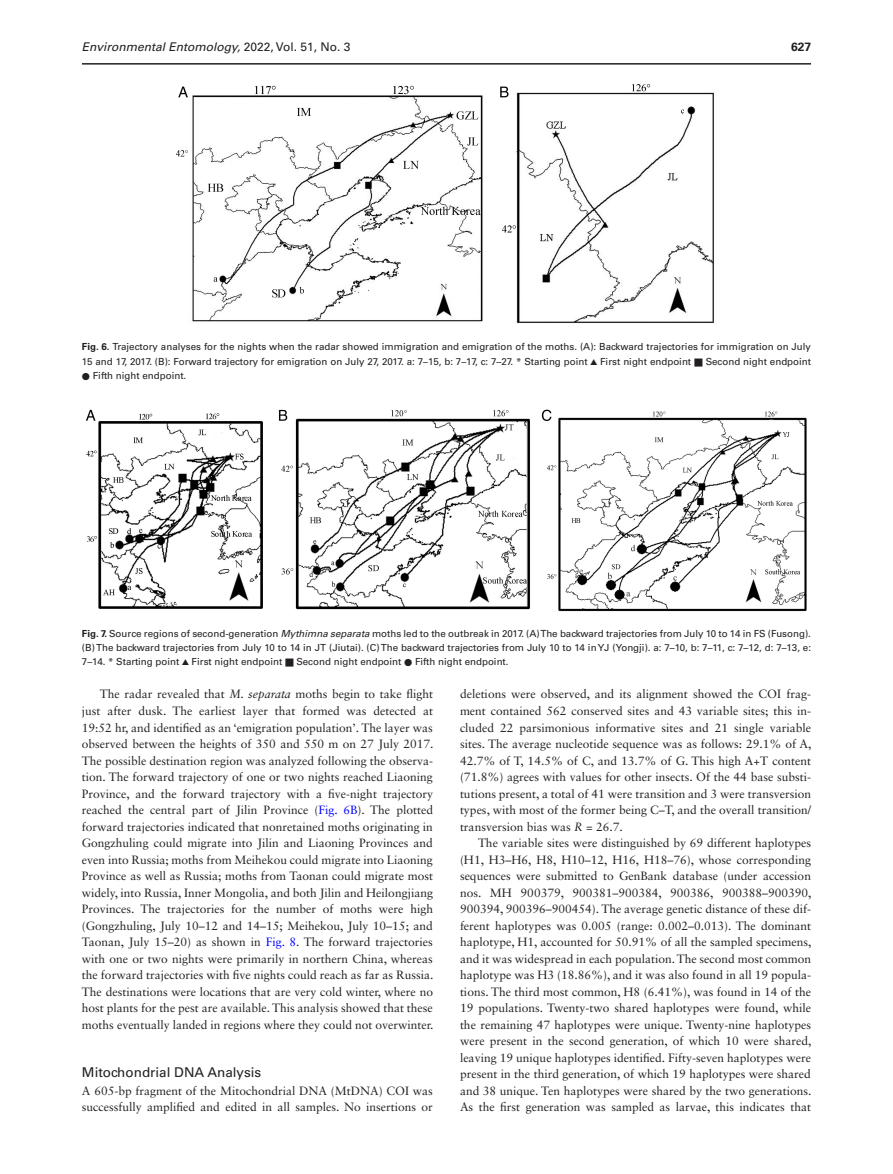
<style>
.page{position:relative;width:893px;height:1174px;background:#fff}
.page>*{position:absolute;margin:0;border:0;box-sizing:border-box;transform-origin:0 0}
.t1{font:13.5px "Univers LT Std";color:#231f20}
.t2{font:12px/16.5px "Sabon LT Std";color:#231f20;text-align:justify}
.t3{font:italic 12px "Univers LT Std";color:#231f20}
.t4{font:700 12px "Univers LT Std";color:#231f20}
.t5{font:9.75px/14.2px "Univers LT Std";color:#231f20}
.s1{font-style:normal}
.s2{font-weight:700}
.s3{font-family:"Gandhari Unicode"}
.s4{font-family:"STIX General"}
.s5{font-style:italic}
.s6{color:#00f}
</style>
<div class="page">
<hr style="left:82px;top:63px;width:729px;height:2px;background:#231f20">
<img style="left:176px;top:84px;width:538px;height:239px">
<img style="left:86px;top:409px;width:721px;height:203px">
<p class="t3" style="left:82px;top:40px;width:270px">Environmental Entomology, <span class="s1">2022, Vol. 51, No. 3</span></p>
<p class="t4" style="left:791px;top:40px;width:22px">627</p>
<p class="t5" style="left:82px;top:340px;width:731px"><span class="s2">Fig. 6.</span> Trajectory analyses for the nights when the radar showed immigration and emigration of the moths. (A): Backward trajectories for immigration on July<br>15 and 17, 2017. (B): Forward trajectory for emigration on July 27, 2017. a: 7–15, b: 7–17, c: 7–27. * Starting point <span class="s3">▲</span> First night endpoint <span class="s4">■</span> Second night endpoint</p>
<p class="t5" style="left:82px;top:368px;width:106px"><span class="s4">●</span> Fifth night endpoint.</p>
<p class="t5" style="left:82px;top:626px;width:731px;text-align:justify"><span class="s2">Fig. 7.</span> Source regions of second-generation <span class="s5">Mythimna separata</span> moths led to the outbreak in 2017. (A) The backward trajectories from July 10 to 14 in FS (Fusong). (B) The backward trajectories from July 10 to 14 in JT (Jiutai). (C) The backward trajectories from July 10 to 14 in YJ (Yongji). a: 7–10, b: 7–11, c: 7–12, d: 7–13, e:<br>7–14. * Starting point <span class="s3">▲</span> First night endpoint <span class="s4">■</span> Second night endpoint <span class="s4">●</span> Fifth night endpoint.</p>
<p class="t2" style="left:82px;top:686px;width:353px;text-indent:18px">The radar revealed that <span class="s5">M. separata</span> moths begin to take flight just after dusk. The earliest layer that formed was detected at 19:52 hr, and identified as an ‘emigration population’. The layer was observed between the heights of 350 and 550 m on 27 July 2017.<br>The possible destination region was analyzed following the observa&shy;tion. The forward trajectory of one or two nights reached Liaoning Province, and the forward trajectory with a five-night trajectory reached the central part of Jilin Province (<span class="s6">Fig. 6B</span>). The plotted forward trajectories indicated that nonretained moths originating in Gongzhuling could migrate into Jilin and Liaoning Provinces and even into Russia; moths from Meihekou could migrate into Liaoning Province as well as Russia; moths from Taonan could migrate most widely, into Russia, Inner Mongolia, and both Jilin and Heilongjiang Provinces. The trajectories for the number of moths were high (Gongzhuling, July 10–12 and 14–15; Meihekou, July 10–15; and Taonan, July 15–20) as shown in <span class="s6">Fig. 8</span>. The forward trajectories with one or two nights were primarily in northern China, whereas the forward trajectories with five nights could reach as far as Russia.<br>The destinations were locations that are very cold winter, where no host plants for the pest are available. This analysis showed that these moths eventually landed in regions where they could not overwinter.</p>
<p class="t1" style="left:82px;top:1063px;width:181px">Mitochondrial DNA Analysis</p>
<p class="t2" style="left:82px;top:1082px;width:352px">A 605-bp fragment of the Mitochondrial DNA (MtDNA) COI was successfully amplified and edited in all samples. No insertions or</p>
<p class="t2" style="left:460px;top:686px;width:353px">deletions were observed, and its alignment showed the COI frag&shy;ment contained 562 conserved sites and 43 variable sites; this in&shy;cluded 22 parsimonious informative sites and 21 single variable sites. The average nucleotide sequence was as follows: 29.1% of A, 42.7% of T, 14.5% of C, and 13.7% of G. This high A+T content (71.8%) agrees with values for other insects. Of the 44 base substi&shy;tutions present, a total of 41 were transition and 3 were transversion types, with most of the former being C–T, and the overall transition/ transversion bias was <span class="s5">R</span> = 26.7.</p>
<p class="t2" style="left:460px;top:834px;width:353px;text-indent:18px">The variable sites were distinguished by 69 different haplotypes (H1, H3–H6, H8, H10–12, H16, H18–76), whose corresponding sequences were submitted to GenBank database (under accession nos. MH 900379, 900381–900384, 900386, 900388–900390, 900394, 900396–900454). The average genetic distance of these dif&shy;ferent haplotypes was 0.005 (range: 0.002–0.013). The dominant haplotype, H1, accounted for 50.91% of all the sampled specimens, and it was widespread in each population. The second most common haplotype was H3 (18.86%), and it was also found in all 19 popula&shy;tions. The third most common, H8 (6.41%), was found in 14 of the 19 populations. Twenty-two shared haplotypes were found, while the remaining 47 haplotypes were unique. Twenty-nine haplotypes were present in the second generation, of which 10 were shared, leaving 19 unique haplotypes identified. Fifty-seven haplotypes were present in the third generation, of which 19 haplotypes were shared and 38 unique. Ten haplotypes were shared by the two generations.<br>As the first generation was sampled as larvae, this indicates that</p>
</div>
